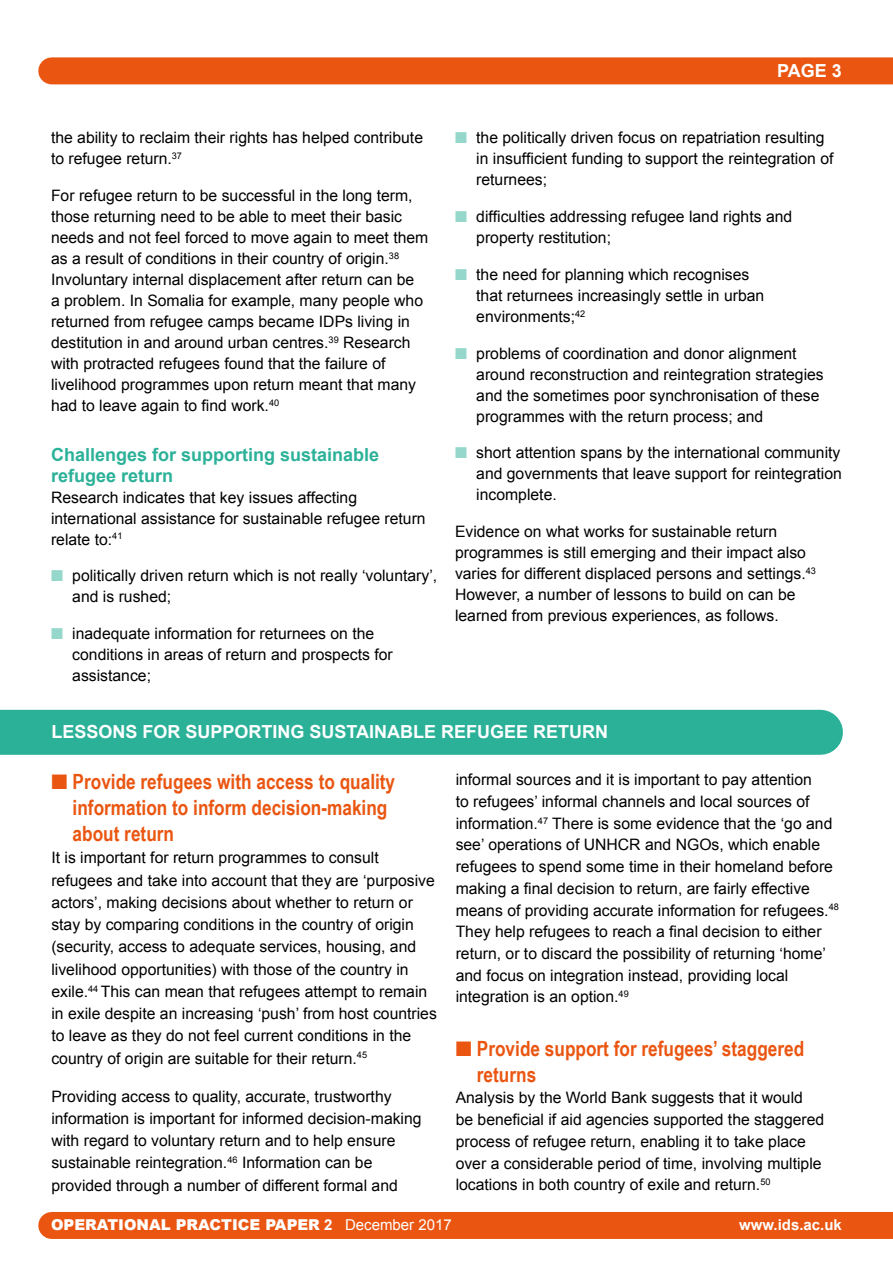
<style>
.page{position:relative;width:893px;height:1263px;background:#fff}
.page>*{position:absolute;margin:0;border:0;box-sizing:border-box;transform-origin:0 0}
.t1{font:700 21px/26px "Arial Narrow";color:#ea5611}
.t2{font:700 18px "Arial";color:#fff}
.t3{font:700 18px/21px "Arial";color:#2bb198}
.t4{font:15.75px/21px "Arial";color:#000}
.t5{font:900 15px "Arial";color:#fff}
.t6{font:700 15px "Arial";color:#fff}
.s1{color:#95d8cb}
.s2{font-weight:700}
.s3{font-weight:400}
</style>
<div class="page">
<div style="left:52px;top:1212px;width:841px;height:27px;background:#ea5611"></div>
<div style="left:52px;top:57px;width:841px;height:27px;background:#ea5611"></div>
<div style="left:0;top:710px;width:820px;height:45px;background:#2bb198"></div>
<p class="t2" style="left:777px;top:58px;width:66px">PAGE 3</p>
<p class="t4" style="left:51px;top:127px;width:374px">the ability to reclaim their rights has helped contribute to refugee return.<sup>37</sup></p>
<p class="t4" style="left:51px;top:185px;width:379px">For refugee return to be successful in the long term, those returning need to be able to meet their basic needs and not feel forced to move again to meet them as a result of conditions in their country of origin.<sup>38<br></sup>Involuntary internal displacement after return can be<br>a problem. In Somalia for example, many people who returned from refugee camps became IDPs living in destitution in and around urban centres.<sup>39</sup> Research with protracted refugees found that the failure of livelihood programmes upon return meant that many had to leave again to find work.<sup>40</sup></p>
<p class="t3" style="left:51px;top:444px;width:330px">Challenges for supporting sustainable refugee return</p>
<p class="t4" style="left:51px;top:487px;width:376px">Research indicates that key issues affecting international assistance for sustainable refugee return relate to:<sup>41</sup></p>
<p class="t4" style="left:72px;top:565px;width:366px;text-indent:-21px"><span class="s1">■</span> politically driven return which is not really ‘voluntary’, and is rushed;</p>
<p class="t4" style="left:72px;top:623px;width:322px;text-indent:-21px"><span class="s1">■</span> inadequate information for returnees on the conditions in areas of return and prospects for assistance;</p>
<p class="t4" style="left:476px;top:127px;width:359px;text-indent:-21px"><span class="s1">■</span> the politically driven focus on repatriation resulting in insufficient funding to support the reintegration of returnees;</p>
<p class="t4" style="left:476px;top:206px;width:318px;text-indent:-21px"><span class="s1">■</span> difficulties addressing refugee land rights and property restitution;</p>
<p class="t4" style="left:476px;top:264px;width:290px;text-indent:-21px"><span class="s1">■</span> the need for planning which recognises that returnees increasingly settle in urban environments;<sup>42</sup></p>
<p class="t4" style="left:476px;top:343px;width:349px;text-indent:-21px"><span class="s1">■</span> problems of coordination and donor alignment around reconstruction and reintegration strategies and the sometimes poor synchronisation of these programmes with the return process; and</p>
<p class="t4" style="left:476px;top:442px;width:367px;text-align:justify;text-indent:-21px"><span class="s1">■</span> short attention spans by the international community and governments that leave support for reintegration incomplete.</p>
<p class="t4" style="left:455px;top:521px;width:362px">Evidence on what works for sustainable return programmes is still emerging and their impact also varies for different displaced persons and settings.<sup>43<br></sup>However, a number of lessons to build on can be learned from previous experiences, as follows.</p>
<p class="t2" style="left:51px;top:720px;width:558px">LESSONS FOR SUPPORTING SUSTAINABLE REFUGEE RETURN</p>
<h1 class="t1" style="left:73px;top:768px;width:324px;text-indent:-21px">■ Provide refugees with access to quality information to inform decision-making about return</h1>
<p class="t4" style="left:51px;top:847px;width:387px;line-height:22.2px">It is important for return programmes to consult refugees and take into account that they are ‘purposive actors’, making decisions about whether to return or stay by comparing conditions in the country of origin (security, access to adequate services, housing, and livelihood opportunities) with those of the country in exile.<sup>44</sup> This can mean that refugees attempt to remain in exile despite an increasing ‘push’ from host countries to leave as they do not feel current conditions in the country of origin are suitable for their return.<sup>45</sup></p>
<p class="t4" style="left:51px;top:1085px;width:372px;line-height:22.2px">Providing access to quality, accurate, trustworthy information is important for informed decision‑making with regard to voluntary return and to help ensure sustainable reintegration.<sup>46</sup> Information can be provided through a number of different formal and</p>
<p class="t4" style="left:456px;top:769px;width:385px;line-height:21.8px">informal sources and it is important to pay attention<br>to refugees’ informal channels and local sources of information.<sup>47</sup> There is some evidence that the ‘go and see’ operations of UNHCR and NGOs, which enable refugees to spend some time in their homeland before making a final decision to return, are fairly effective means of providing accurate information for refugees.<sup>48<br></sup>They help refugees to reach a final decision to either return, or to discard the possibility of returning ‘home’ and focus on integration instead, providing local integration is an option.<sup>49</sup></p>
<h1 class="t1" style="left:477px;top:1035px;width:329px;line-height:25.5px;text-indent:-21px">■ Provide support for refugees’ staggered returns</h1>
<p class="t4" style="left:456px;top:1087px;width:370px;line-height:21.8px">Analysis by the World Bank suggests that it would be beneficial if aid agencies supported the staggered process of refugee return, enabling it to take place over a considerable period of time, involving multiple locations in both country of exile and return.<sup>50</sup></p>
<p class="t5" style="left:51px;top:1213px;width:402px">OPERATIONAL PRACTICE PAPER <span class="s2">2</span> <span class="s3">December 2017</span></p>
<p class="t6" style="left:739px;top:1214px;width:104px">www.ids.ac.uk</p>
</div>
